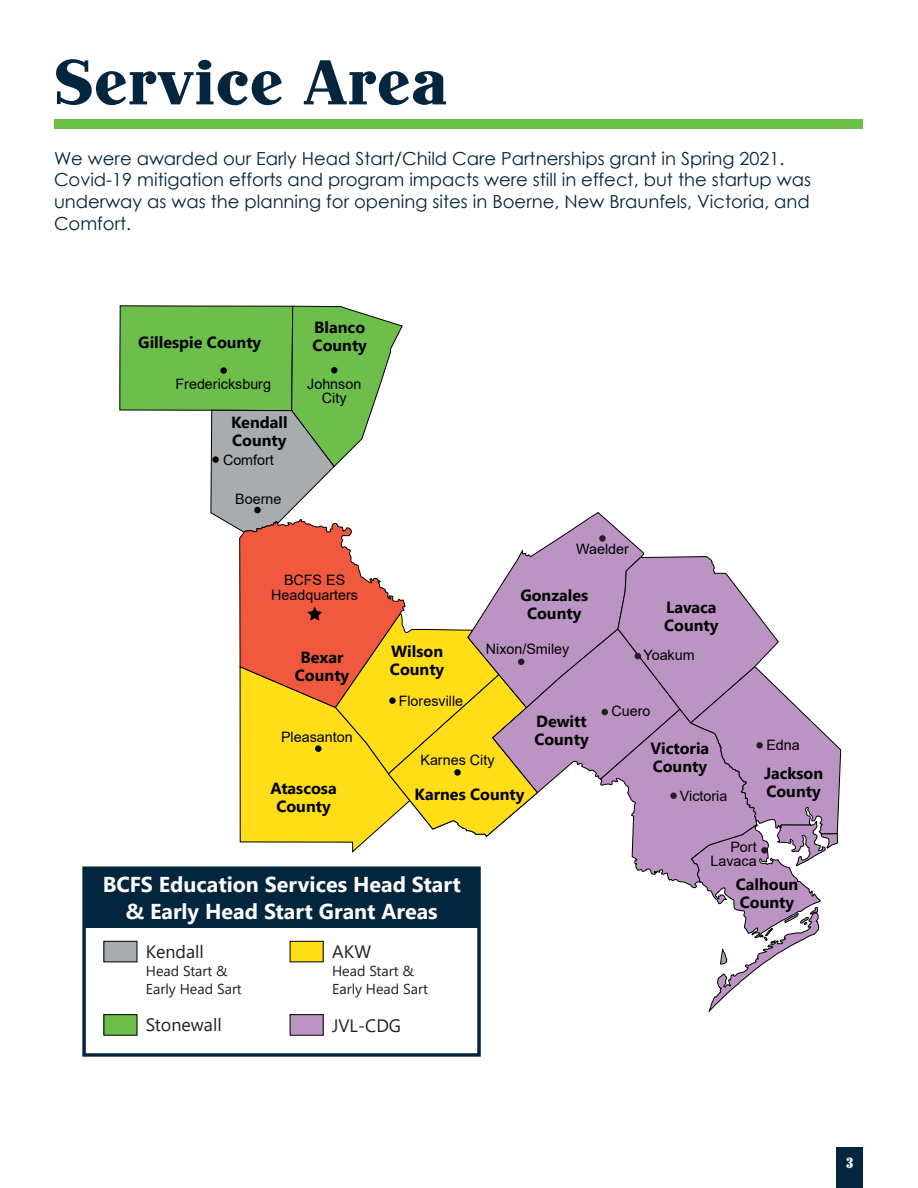
<style>
.page{position:relative;width:918px;height:1188px;background:#fff}
.page>*{position:absolute;margin:0;border:0;box-sizing:border-box;transform-origin:0 0}
.t1{font:500 63px "John Hancock CP";color:#03253d}
.t2{font:700 21.45px/26.8px "Segoe UI";color:#fff;text-align:center}
.t3{font:18px/21.6px "Century Gothic";color:#03253d}
.t4{font:17.85px "Segoe UI";color:#231f20}
.t5{font:700 16.05px/17.9px "Segoe UI";color:#000}
.t6{font:500 15px "John Hancock CP";color:#fff}
.t7{font:14.25px/14.2px "Arial";color:#000;text-align:center}
.t8{font:14.25px/17.9px "Segoe UI";color:#231f20}
</style>
<div class="page">
<div style="left:836px;top:1148px;width:27px;height:40px;background:#03253d"></div>
<div style="left:55px;top:120px;width:808px;height:9px;background:#6cbe4b"></div>
<div style="left:84px;top:868px;width:395px;height:60px;background:#03253d"></div>
<div style="left:104px;top:941px;width:33px;height:21px;background:#a9acaf"></div>
<div style="left:103px;top:941px;width:34px;height:21px;border:1px solid #000"></div>
<div style="left:104px;top:1015px;width:33px;height:20px;background:#6dbe4b"></div>
<div style="left:103px;top:1014px;width:34px;height:22px;border:1px solid #000"></div>
<div style="left:290px;top:1015px;width:33px;height:20px;background:#bc94c4"></div>
<div style="left:290px;top:1014px;width:34px;height:22px;border:1px solid #000"></div>
<div style="left:82px;top:866px;width:399px;height:191px;border:3px solid #03253d"></div>
<svg style="left:119px;top:305px;width:723px;height:708px"></svg>
<h1 class="t1" style="left:54px;top:47px;width:395px">Service Area</h1>
<p class="t3" style="left:54px;top:147px;width:759px">We were awarded our Early Head Start/Child Care Partnerships grant in Spring 2021.<br>Covid-19 mitigation efforts and program impacts were still in effect, but the startup was underway as was the planning for opening sites in Boerne, New Braunfels, Victoria, and Comfort.</p>
<p class="t5" style="left:314px;top:317px;width:52px">Blanco</p>
<p class="t5" style="left:138px;top:332px;width:125px">Gillespie County</p>
<p class="t5" style="left:313px;top:335px;width:56px">County</p>
<p class="t7" style="left:307px;top:376px;width:56px">Johnson<br>City</p>
<p class="t7" style="left:176px;top:377px;width:97px">Fredericksburg</p>
<p class="t5" style="left:231px;top:412px;width:58px">Kendall<br>County</p>
<p class="t7" style="left:223px;top:453px;width:52px">Comfort</p>
<p class="t7" style="left:235px;top:492px;width:48px">Boerne</p>
<p class="t7" style="left:271px;top:573px;width:88px">BCFS ES<br>Headquarters</p>
<p class="t5" style="left:295px;top:647px;width:56px;text-align:center">Bexar<br>County</p>
<p class="t7" style="left:281px;top:730px;width:73px">Pleasanton</p>
<p class="t5" style="left:270px;top:778px;width:68px;text-align:center">Atascosa<br>County</p>
<p class="t5" style="left:390px;top:641px;width:56px">Wilson<br>County</p>
<p class="t7" style="left:576px;top:542px;width:54px">Waelder</p>
<p class="t5" style="left:520px;top:585px;width:69px;text-align:center">Gonzales<br>County</p>
<p class="t7" style="left:486px;top:641px;width:85px">Nixon/Smiley</p>
<p class="t5" style="left:664px;top:597px;width:56px">Lavaca<br>County</p>
<p class="t7" style="left:643px;top:648px;width:53px">Yoakum</p>
<p class="t7" style="left:399px;top:693px;width:66px">Floresville</p>
<p class="t7" style="left:420px;top:753px;width:76px">Karnes City</p>
<p class="t5" style="left:415px;top:784px;width:111px">Karnes County</p>
<p class="t5" style="left:534px;top:711px;width:56px">Dewitt<br>County</p>
<p class="t7" style="left:611px;top:704px;width:40px">Cuero</p>
<p class="t5" style="left:650px;top:738px;width:60px">Victoria<br>County</p>
<p class="t7" style="left:680px;top:788px;width:49px">Victoria</p>
<p class="t7" style="left:766px;top:738px;width:35px">Edna</p>
<p class="t5" style="left:764px;top:764px;width:61px">Jackson<br>County</p>
<p class="t7" style="left:711px;top:839px;width:48px;text-align:right">Port<br>Lavaca</p>
<p class="t2" style="left:103px;top:869px;width:360px">BCFS Education Services Head Start &amp; Early Head Start Grant Areas</p>
<p class="t4" style="left:146px;top:935px;width:59px">Kendall</p>
<p class="t8" style="left:146px;top:961px;width:97px">Head Start &amp;<br>Early Head Sart</p>
<p class="t4" style="left:146px;top:1008px;width:77px">Stonewall</p>
<p class="t4" style="left:332px;top:935px;width:41px">AKW</p>
<p class="t8" style="left:332px;top:961px;width:97px">Head Start &amp;<br>Early Head Sart</p>
<p class="t4" style="left:332px;top:1009px;width:71px">JVL-CDG</p>
<p class="t5" style="left:736px;top:874px;width:64px">Calhoun<br>County</p>
<p class="t6" style="left:846px;top:1154px;width:9px">3</p>
</div>
